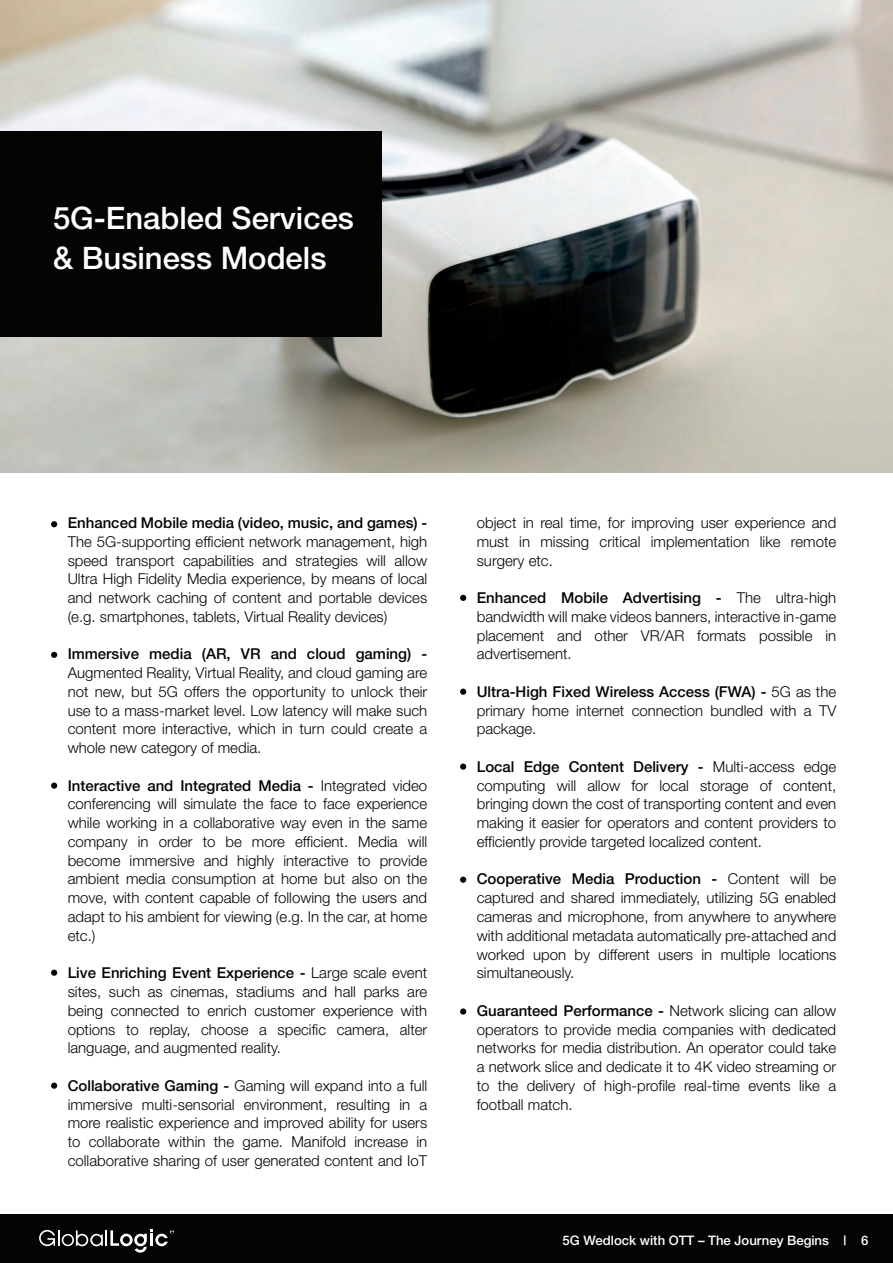
<style>
.page{position:relative;width:893px;height:1263px;background:#fff}
.page>*{position:absolute;margin:0;border:0;box-sizing:border-box;transform-origin:0 0}
.t1{font:500 31.05px/40.5px "Helvetica Neue";color:#fff}
.t2{font:300 15px/18.8px "Helvetica Neue";color:#040503;text-align:justify}
.t3{font:500 15px "Helvetica Neue";color:#040503}
.t4{font:500 13.2px "Helvetica Neue";color:#fff}
.s1{font-weight:500}
</style>
<div class="page">
<img style="left:0;top:0;width:893px;height:473px">
<div style="left:0;top:131px;width:381px;height:206px;background:#040503"></div>
<div style="left:0;top:1215px;width:893px;height:48px;background:#040503"></div>
<svg style="left:39px;top:1229px;width:135px;height:24px"></svg>
<svg style="left:51px;top:521px;width:6px;height:6px"></svg>
<svg style="left:460px;top:595px;width:6px;height:6px"></svg>
<svg style="left:460px;top:689px;width:6px;height:6px"></svg>
<div style="left:460px;top:763px;width:6px;height:7px;background:#040503;border-radius:50%"></div>
<div style="left:460px;top:876px;width:6px;height:7px;background:#040503;border-radius:50%"></div>
<svg style="left:460px;top:1008px;width:6px;height:6px"></svg>
<svg style="left:51px;top:652px;width:6px;height:6px"></svg>
<div style="left:51px;top:782px;width:6px;height:7px;background:#040503;border-radius:50%"></div>
<div style="left:51px;top:969px;width:6px;height:7px;background:#040503;border-radius:50%"></div>
<div style="left:51px;top:1082px;width:6px;height:7px;background:#040503;border-radius:50%"></div>
<h1 class="t1" style="left:53px;top:197px;width:302px">5G-Enabled Services &amp; Business Models</h1>
<p class="t3" style="left:68px;top:514px;width:361px">Enhanced Mobile media (video, music, and games) -</p>
<p class="t2" style="left:68px;top:532px;width:361px">The 5G-supporting efficient network management, high speed transport capabilities and strategies will allow Ultra High Fidelity Media experience, by means of local and network caching of content and portable devices (e.g. smartphones, tablets, Virtual Reality devices)</p>
<p class="t3" style="left:68px;top:645px;width:361px">Immersive media (AR, VR and cloud gaming) -</p>
<p class="t2" style="left:68px;top:663px;width:361px">Augmented Reality, Virtual Reality, and cloud gaming are not new, but 5G offers the opportunity to unlock their use to a mass-market level. Low latency will make such content more interactive, which in turn could create a whole new category of media.</p>
<p class="t2" style="left:68px;top:776px;width:361px"><span class="s1">Interactive and Integrated Media -</span> Integrated video conferencing will simulate the face to face experience while working in a collaborative way even in the same company in order to be more efficient. Media will become immersive and highly interactive to provide ambient media consumption at home but also on the move, with content capable of following the users and adapt to his ambient for viewing (e.g. In the car, at home etc.)</p>
<p class="t2" style="left:68px;top:963px;width:361px"><span class="s1">Live Enriching Event Experience -</span> Large scale event sites, such as cinemas, stadiums and hall parks are being connected to enrich customer experience with options to replay, choose a specific camera, alter language, and augmented reality.</p>
<p class="t2" style="left:68px;top:1076px;width:361px"><span class="s1">Collaborative Gaming -</span> Gaming will expand into a full immersive multi-sensorial environment, resulting in a more realistic experience and improved ability for users to collaborate within the game. Manifold increase in collaborative sharing of user generated content and IoT</p>
<p class="t2" style="left:477px;top:513px;width:361px">object in real time, for improving user experience and must in missing critical implementation like remote surgery etc.</p>
<p class="t2" style="left:477px;top:588px;width:361px"><span class="s1">Enhanced Mobile Advertising -</span> The ultra-high bandwidth will make videos banners, interactive in-game placement and other VR/AR formats possible in advertisement.</p>
<p class="t2" style="left:477px;top:682px;width:361px"><span class="s1">Ultra-High Fixed Wireless Access (FWA) -</span> 5G as the primary home internet connection bundled with a TV package.</p>
<p class="t2" style="left:477px;top:757px;width:361px"><span class="s1">Local Edge Content Delivery -</span> Multi-access edge computing will allow for local storage of content, bringing down the cost of transporting content and even making it easier for operators and content providers to efficiently provide targeted localized content.</p>
<p class="t2" style="left:477px;top:869px;width:361px"><span class="s1">Cooperative Media Production -</span> Content will be captured and shared immediately, utilizing 5G enabled cameras and microphone, from anywhere to anywhere with additional metadata automatically pre-attached and worked upon by different users in multiple locations simultaneously.</p>
<p class="t2" style="left:477px;top:1001px;width:361px"><span class="s1">Guaranteed Performance -</span> Network slicing can allow operators to provide media companies with dedicated networks for media distribution. An operator could take a network slice and dedicate it to 4K video streaming or to the delivery of high-profile real-time events like a football match.</p>
<p class="t4" style="left:563px;top:1232px;width:307px">5G Wedlock with OTT – The Journey Begins | 6</p>
</div>
